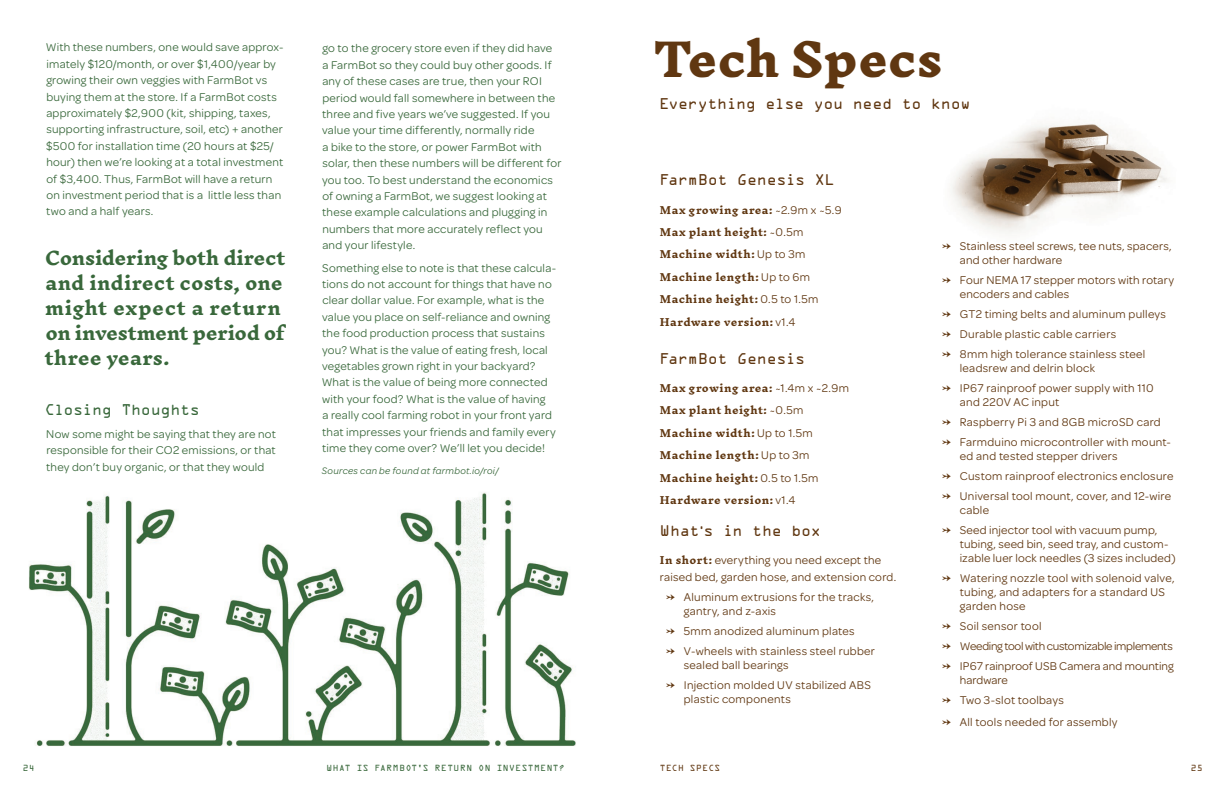
<style>
.page{position:relative;width:1224px;height:792px;background:#fff}
.page>*{position:absolute;margin:0;border:0;box-sizing:border-box;transform-origin:0 0}
.t1{font:800 45px "Inknut Antiqua";color:#603711}
.t2{font:700 18px/25px "Inknut Antiqua";color:#39683b}
.t3{font:14px "OCRA Std";letter-spacing:-.02em;color:#603711}
.t4{font:14px "OCRA Std";letter-spacing:-.025em;color:#39683b}
.t5{font:12px/16.4px "Omnes";letter-spacing:.02em;color:#39683b}
.t6{font:12px/14px "Omnes";letter-spacing:.02em;color:#603711}
.t7{font:12px "Omnes";letter-spacing:-.025em;color:#603711}
.t8{font:700 10px "Inknut Antiqua";letter-spacing:.04em;color:#603711}
.t9{font:italic 10px "Omnes";letter-spacing:.03em;color:#39683b}
.t10{font:8px "OCRA Std";letter-spacing:.055em;color:#39683b}
.t11{font:8px "OCRA Std";letter-spacing:.05em;color:#603711}
.s1{font-family:"Omnes";font-weight:400;font-size:12px}
.s2{font-family:"Moon";font-weight:700}
.s3{font-family:"Inknut Antiqua";font-weight:700;font-size:10px}
.s4{font-family:"Inknut Antiqua"}
</style>
<div class="page">
<img style="left:952px;top:123px;width:216px;height:111px">
<img style="left:29px;top:492px;width:547px;height:254px">
<p class="t5" style="left:46px;top:39px;width:239px">With these numbers, one would save approx&shy;imately $120/month, or over $1,400/year by growing their own veggies with FarmBot vs buying them at the store. If a FarmBot costs approximately $2,900 (kit, shipping, taxes, supporting infrastructure, soil, etc) + another $500 for installation time (20 hours at $25/ hour) then we’re looking at a total investment of $3,400. Thus, FarmBot will have a return on investment period that is a little less than two and a half years.</p>
<h2 class="t2" style="left:45px;top:246px;width:242px">Considering both direct and indirect costs, one might expect a return on investment period of three years.</h2>
<p class="t4" style="left:45px;top:404px;width:157px">Closing Thoughts</p>
<p class="t5" style="left:46px;top:425px;width:231px;text-align:justify">Now some might be saying that they are not responsible for their CO2 emissions, or that they don’t buy organic, or that they would</p>
<p class="t5" style="left:322px;top:40px;width:241px">go to the grocery store even if they did have<br>a FarmBot so they could buy other goods. If any of these cases are true, then your ROI period would fall somewhere in between the three and five years we’ve suggested. If you value your time differently, normally ride<br>a bike to the store, or power FarmBot with solar, then these numbers will be different for you too. To best understand the economics of owning a FarmBot, we suggest looking at these example calculations and plugging in numbers that more accurately reflect you and your lifestyle.</p>
<p class="t5" style="left:322px;top:259px;width:236px">Something else to note is that these calcula&shy;tions do not account for things that have no clear dollar value. For example, what is the value you place on self-reliance and owning the food production process that sustains you? What is the value of eating fresh, local vegetables grown right in your backyard?<br>What is the value of being more connected with your food? What is the value of having<br>a really cool farming robot in your front yard that impresses your friends and family every time they come over? We’ll let you decide!</p>
<p class="t9" style="left:322px;top:464px;width:178px">Sources can be found at farmbot.io/roi/</p>
<h1 class="t1" style="left:654px;top:35px;width:290px">Tech Specs</h1>
<p class="t3" style="left:660px;top:97px;width:312px">Everything else you need to know</p>
<p class="t3" style="left:660px;top:174px;width:177px">FarmBot Genesis XL</p>
<p class="t8" style="left:660px;top:204px;width:183px">Max growing area: <span class="s1">~2.9m x ~5.9</span></p>
<p class="t8" style="left:660px;top:227px;width:145px">Max plant height: <span class="s1">~0.5m</span></p>
<p class="t8" style="left:660px;top:249px;width:147px">Machine width: <span class="s1">Up to 3m</span></p>
<p class="t8" style="left:660px;top:271px;width:152px">Machine length: <span class="s1">Up to 6m</span></p>
<p class="t8" style="left:660px;top:294px;width:160px">Machine height: <span class="s1">0.5 to 1.5m</span></p>
<p class="t8" style="left:660px;top:316px;width:137px">Hardware version: <span class="s1">v1.4</span></p>
<p class="t3" style="left:660px;top:352px;width:147px">FarmBot Genesis</p>
<p class="t8" style="left:660px;top:383px;width:191px">Max growing area: <span class="s1">~1.4m x ~2.9m</span></p>
<p class="t8" style="left:660px;top:405px;width:145px">Max plant height: <span class="s1">~0.5m</span></p>
<p class="t8" style="left:660px;top:427px;width:155px">Machine width: <span class="s1">Up to 1.5m</span></p>
<p class="t8" style="left:660px;top:450px;width:151px">Machine length: <span class="s1">Up to 3m</span></p>
<p class="t8" style="left:660px;top:472px;width:160px">Machine height: <span class="s1">0.5 to 1.5m</span></p>
<p class="t8" style="left:660px;top:495px;width:137px">Hardware version: <span class="s1">v1.4</span></p>
<p class="t3" style="left:660px;top:524px;width:162px">What<span class="s2">’</span>s in the box</p>
<p class="t6" style="left:660px;top:551px;width:238px;line-height:16.4px"><span class="s3">In short:</span> everything you need except the raised bed, garden hose, and extension cord.</p>
<p class="t6" style="left:684px;top:589px;width:192px;text-indent:-18px"><span class="s4">→</span> Aluminum extrusions for the tracks, gantry, and z-axis</p>
<p class="t6" style="left:666px;top:623px;width:190px"><span class="s4">→</span> 5mm anodized aluminum plates</p>
<p class="t6" style="left:684px;top:643px;width:193px;text-indent:-18px"><span class="s4">→</span> V-wheels with stainless steel rubber sealed ball bearings</p>
<p class="t6" style="left:684px;top:677px;width:189px;text-indent:-18px"><span class="s4">→</span> Injection molded UV stabilized ABS plastic components</p>
<p class="t6" style="left:960px;top:238px;width:213px;text-indent:-18px"><span class="s4">→</span> Stainless steel screws, tee nuts, spacers, and other hardware</p>
<p class="t6" style="left:960px;top:272px;width:216px;text-indent:-18px"><span class="s4">→</span> Four NEMA 17 stepper motors with rotary encoders and cables</p>
<p class="t6" style="left:942px;top:306px;width:226px"><span class="s4">→</span> GT2 timing belts and aluminum pulleys</p>
<p class="t6" style="left:942px;top:326px;width:176px"><span class="s4">→</span> Durable plastic cable carriers</p>
<p class="t6" style="left:960px;top:346px;width:187px;text-indent:-18px"><span class="s4">→</span> 8mm high tolerance stainless steel leadsrew and delrin block</p>
<p class="t6" style="left:960px;top:380px;width:195px;text-indent:-18px"><span class="s4">→</span> IP67 rainproof power supply with 110 and 220V AC input</p>
<p class="t6" style="left:942px;top:414px;width:220px"><span class="s4">→</span> Raspberry Pi 3 and 8GB microSD card</p>
<p class="t6" style="left:960px;top:434px;width:212px;text-indent:-18px"><span class="s4">→</span> Farmduino microcontroller with mount&shy;ed and tested stepper drivers</p>
<p class="t6" style="left:942px;top:468px;width:233px"><span class="s4">→</span> Custom rainproof electronics enclosure</p>
<p class="t6" style="left:960px;top:488px;width:213px;text-indent:-18px"><span class="s4">→</span> Universal tool mount, cover, and 12-wire cable</p>
<p class="t6" style="left:960px;top:522px;width:217px;text-indent:-18px"><span class="s4">→</span> Seed injector tool with vacuum pump, tubing, seed bin, seed tray, and custom&shy;izable luer lock needles (3 sizes included)</p>
<p class="t6" style="left:960px;top:570px;width:216px;text-indent:-18px"><span class="s4">→</span> Watering nozzle tool with solenoid valve, tubing, and adapters for a standard US garden hose</p>
<p class="t6" style="left:942px;top:618px;width:101px"><span class="s4">→</span> Soil sensor tool</p>
<p class="t7" style="left:942px;top:638px;width:232px"><span class="s4">→</span> Weeding tool with customizable implements</p>
<p class="t6" style="left:960px;top:658px;width:215px;text-indent:-18px"><span class="s4">→</span> IP67 rainproof USB Camera and mounting hardware</p>
<p class="t6" style="left:942px;top:692px;width:123px"><span class="s4">→</span> Two 3-slot toolbays</p>
<p class="t6" style="left:942px;top:715px;width:177px"><span class="s4">→</span> All tools needed for assembly</p>
<p class="t10" style="left:23px;top:764px;width:13px">24</p>
<p class="t10" style="left:326px;top:764px;width:240px">WHAT IS FARMBOT'S RETURN ON INVESTMENT?</p>
<p class="t11" style="left:660px;top:764px;width:62px">TECH SPECS</p>
<p class="t11" style="left:1191px;top:764px;width:13px">25</p>
</div>
